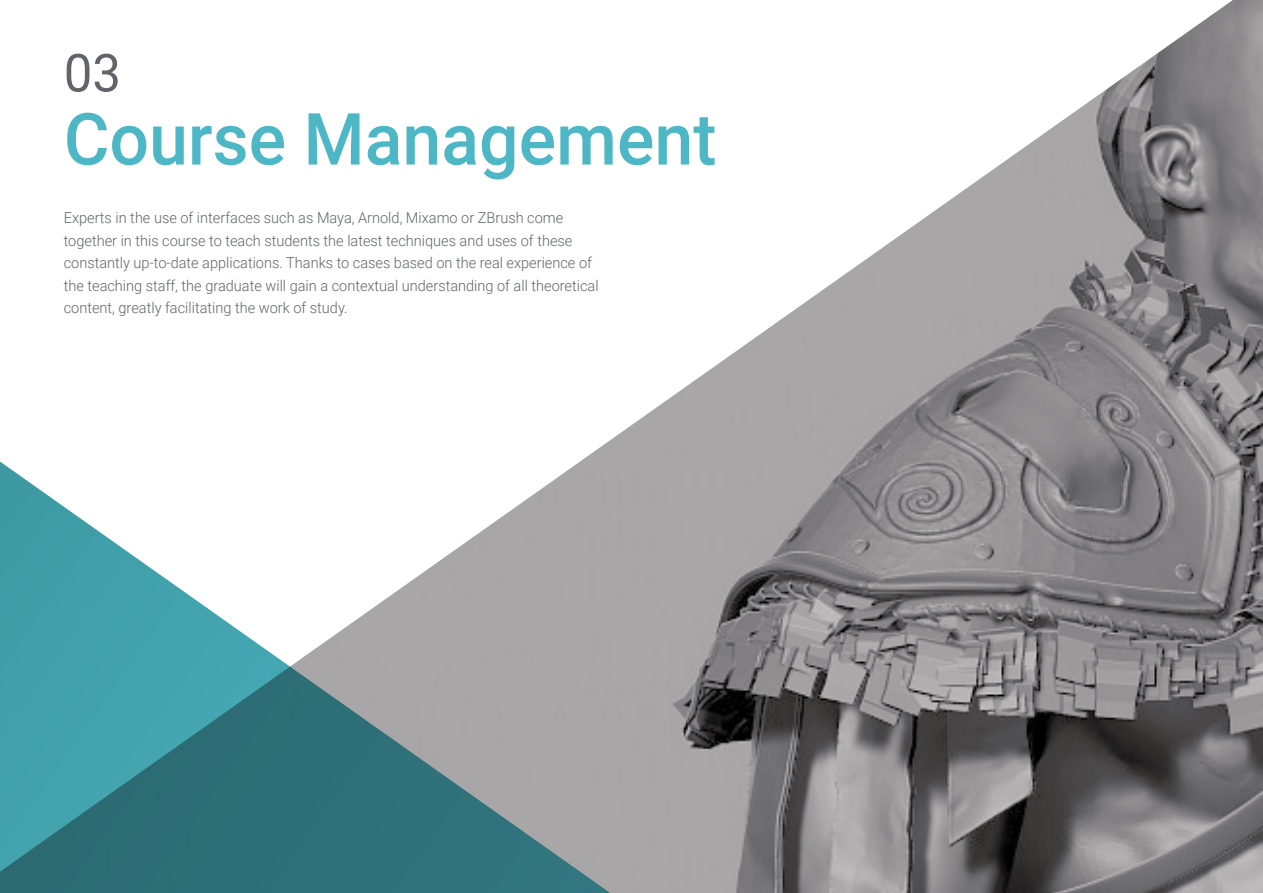
<style>
.page{position:relative;width:1263px;height:893px;background:#fff}
.page>*{position:absolute;margin:0;border:0;box-sizing:border-box;transform-origin:0 0}
.t1{font:500 72px "Roboto";color:#4db7c5}
.t2{font:52.5px "Roboto";color:#61646a}
.t3{font:300 15px/22.5px "Roboto";color:#61646a}
</style>
<div class="page">
<img style="left:602px;top:0;width:661px;height:893px">
<svg style="left:0;top:446px;width:640px;height:447px"></svg>
<h2 class="t2" style="left:64px;top:36px;width:59px">03</h2>
<h1 class="t1" style="left:64px;top:89px;width:654px">Course Management</h1>
<p class="t3" style="left:64px;top:206px;width:536px">Experts in the use of interfaces such as Maya, Arnold, Mixamo or ZBrush come together in this course to teach students the latest techniques and uses of these constantly up-to-date applications. Thanks to cases based on the real experience of the teaching staff, the graduate will gain a contextual understanding of all theoretical content, greatly facilitating the work of study.</p>
</div>
